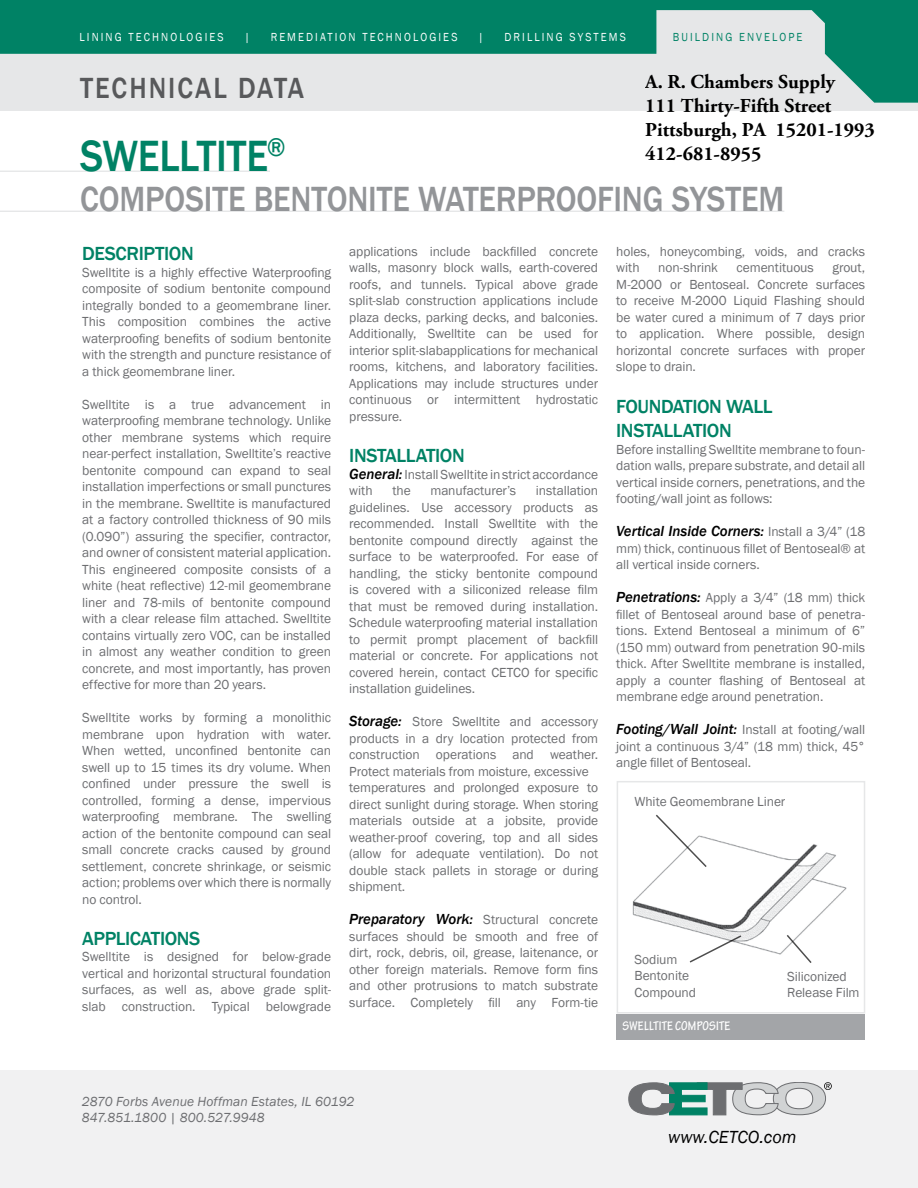
<style>
.page{position:relative;width:918px;height:1188px;background:#fff}
.page>*{position:absolute;margin:0;border:0;box-sizing:border-box;transform-origin:0 0}
.t1{font:500 45px "Franklin Gothic";letter-spacing:-.005em;color:#008265;scale:.9 1}
.t2{font:500 36px "Franklin Gothic";letter-spacing:-.005em;color:#939598;scale:.9 1}
.t3{font:500 30px "Franklin Gothic";letter-spacing:.075em;color:#58595b;scale:.9 1}
.t4{font:700 19.8px/23.9px "Adobe Garamond Pro";color:#000}
.t5{font:500 19.5px/24.6px "Franklin Gothic";letter-spacing:-.02em;color:#008265}
.t6{font:italic 18px "Franklin Gothic";color:#000}
.t7{font:italic 500 15px "Franklin Gothic";letter-spacing:-.005em;color:#000}
.t8{font:13.5px/16.5px "Franklin Gothic";letter-spacing:-.005em;color:#6d6e71;text-align:justify}
.t9{font:italic 13.5px/16.2px "Franklin Gothic";letter-spacing:.005em;color:#6d6e71}
.t10{font:700 condensed 13.5px "Tekton Pro";letter-spacing:.005em;color:#fff}
.t11{font:12px "Franklin Gothic";letter-spacing:.195em;color:#fff;scale:.9 1}
.t12{font:12px "Franklin Gothic";letter-spacing:.195em;color:#008265;scale:.9 1}
.s1{font-weight:500;font-style:italic;font-size:15px;color:#000}
.s2{font-weight:400;font-style:normal;font-size:13.5px;color:#6d6e71}
</style>
<div class="page">
<div style="left:0;top:1070px;width:918px;height:118px;background:#f1f1f2"></div>
<svg style="left:628px;top:1082px;width:204px;height:34px"></svg>
<div style="left:0;top:0;width:918px;height:110px;background:#e6e7e8"></div>
<svg style="left:0;top:0;width:918px;height:103px;fill:#008265"></svg>
<svg style="left:656px;top:10px;width:169px;height:49px"></svg>
<hr style="left:0;top:171px;width:270px;height:1px;background:#e6e7e8">
<hr style="left:0;top:211px;width:784px;height:1px;background:#e6e7e8">
<div style="left:616px;top:1014px;width:249px;height:26px;background:#a3a5a8"></div>
<img style="left:632px;top:838px;width:215px;height:117px">
<div style="left:617px;top:781px;width:248px;height:233px;border:2px solid #e6e7e8"></div>
<svg style="left:654px;top:814px;width:54px;height:55px"></svg>
<svg style="left:688px;top:934px;width:55px;height:29px"></svg>
<svg style="left:785px;top:933px;width:28px;height:30px"></svg>
<p class="t11" style="left:79px;top:29px;width:162px">Lining Technol ogies</p>
<p class="t11" style="left:245px;top:29px;width:8px">|</p>
<p class="t11" style="left:271px;top:29px;width:209px">Remediat ion t echnol ogies</p>
<p class="t11" style="left:478px;top:29px;width:7px">|</p>
<p class="t11" style="left:505px;top:29px;width:110px">Dr ill ing SYSTEMS</p>
<p class="t12" style="left:673px;top:29px;width:146px">Buil ding Envel ope</p>
<h3 class="t4" style="left:645px;top:70px;width:231px">A. R. Chambers Supply<br>111 Thirty-Fifth Street<br>Pittsburgh, PA 15201-1993<br>412-681-8955</h3>
<h3 class="t3" style="left:80px;top:69px;width:250px">TECHNICAL DATA</h3>
<h1 class="t1" style="left:80px;top:128px;width:230px">SWELL TITE<sup>®</sup></h1>
<h2 class="t2" style="left:80px;top:176px;width:784px">COMPOSITE BENTONI TE WATERPROOFIN G SYSTEM</h2>
<h3 class="t5" style="left:82px;top:242px;width:110px">DESCRIPTION</h3>
<p class="t8" style="left:82px;top:264px;width:251px">Swelltite is a highly effective Waterproofing composite of sodium bentonite compound integrally bonded to a geomembrane liner.<br>This composition combines the active waterproofing benefits of sodium bentonite with the strength and puncture resistance of a thick geomembrane liner.</p>
<p class="t8" style="left:82px;top:396px;width:250px">Swelltite is a true advancement in waterproofing membrane technology. Unlike other membrane systems which require near-perfect installation, Swelltite’s reactive bentonite compound can expand to seal installation imperfections or small punctures in the membrane. Swelltite is manufactured at a factory controlled thickness of 90 mils (0.090”) assuring the specifier, contractor, and owner of consistent material application.<br>This engineered composite consists of a white (heat reflective) 12-mil geomembrane liner and 78-mils of bentonite compound with a clear release film attached. Swelltite contains virtually zero VOC, can be installed in almost any weather condition to green concrete, and most importantly, has proven effective for more than 20 years.</p>
<p class="t8" style="left:82px;top:710px;width:251px">Swelltite works by forming a monolithic membrane upon hydration with water.<br>When wetted, unconfined bentonite can swell up to 15 times its dry volume. When confined under pressure the swell is controlled, forming a dense, impervious waterproofing membrane. The swelling action of the bentonite compound can seal small concrete cracks caused by ground settlement, concrete shrinkage, or seismic action; problems over which there is normally no control.</p>
<h3 class="t5" style="left:82px;top:926px;width:120px">APPLICATIONS</h3>
<p class="t8" style="left:82px;top:949px;width:250px">Swelltite is designed for below-grade vertical and horizontal structural foundation surfaces, as well as, above grade split&shy;slab construction. Typical belowgrade</p>
<p class="t8" style="left:349px;top:244px;width:251px">applications include backfilled concrete walls, masonry block walls, earth-covered roofs, and tunnels. Typical above grade split-slab construction applications include plaza decks, parking decks, and balconies.<br>Additionally, Swelltite can be used for interior split-slabapplications for mechanical rooms, kitchens, and laboratory facilities.<br>Applications may include structures under continuous or intermittent hydrostatic pressure.</p>
<h3 class="t5" style="left:349px;top:443px;width:40px">IN STALLA</h3>
<h3 class="t5" style="left:426px;top:443px;width:37px">TION</h3>
<p class="t8" style="left:349px;top:466px;width:250px"><span class="s1">General:</span> Install Swelltite in strict accordance with</p>
<p class="t8" style="left:392px;top:483px;width:20px">the</p>
<p class="t8" style="left:430px;top:483px;width:87px">manufacturer’s</p>
<p class="t8" style="left:349px;top:483px;width:251px;text-indent:187px">installation guidelines. Use accessory products as recommended. Install Swelltite with the bentonite compound directly against the surface to be waterproofed. For ease of handling, the sticky bentonite compound is covered with a siliconized release film that must be removed during installation.<br>Schedule waterproofing material installation to permit prompt placement of backfill material or concrete. For applications not covered herein, contact CETCO for specific installation guidelines.</p>
<p class="t8" style="left:349px;top:714px;width:251px;text-align:left"><span class="s1">Storage:</span> Store Swelltite and accessory products in a dry location protected from construction operations and weather.<br>Protect materials from moisture, excessive temperatures and prolonged exposure to direct sunlight during storage. When storing materials outside at a jobsite, provide weather-proof covering, top and all sides (allow for adequate ventilation). Do not double stack pallets in storage or during shipment.</p>
<p class="t8" style="left:349px;top:912px;width:250px"><span class="s1">Preparatory Work:</span> Structural concrete surfaces should be smooth and free of dirt, rock, debris, oil, grease, laitenance, or other foreign materials. Remove form fins and other protrusions to match substrate surface. Completely fill any Form-tie</p>
<p class="t8" style="left:616px;top:243px;width:250px">holes, honeycombing, voids, and cracks with</p>
<p class="t8" style="left:658px;top:260px;width:61px">non-shrink</p>
<p class="t8" style="left:737px;top:260px;width:79px">cementituous</p>
<p class="t8" style="left:616px;top:260px;width:250px;text-indent:216px">grout, M-2000 or Bentoseal. Concrete surfaces to receive M-2000 Liquid Flashing should be water cured a minimum of 7 days prior to application. Where possible, design horizontal concrete surfaces with proper slope to drain.</p>
<h3 class="t5" style="left:616px;top:394px;width:131px">FOUNDATION WALL<br>IN STALLA</h3>
<h3 class="t5" style="left:693px;top:419px;width:37px">TION</h3>
<p class="t8" style="left:616px;top:441px;width:251px">Before installing Swelltite membrane to foun&shy;dation walls, prepare substrate, and detail all vertical inside corners, penetrations, and the footing/wall joint as follows:</p>
<p class="t7" style="left:616px;top:522px;width:250px">Vertical Inside Corners: <span class="s2">Install a 3/4” (18</span></p>
<p class="t8" style="left:616px;top:540px;width:250px">mm) thick, continuous fillet of Bentoseal® at all vertical inside corners.</p>
<p class="t8" style="left:616px;top:590px;width:251px"><span class="s1">Penetrations:</span> Apply a 3/4” (18 mm) thick fillet of Bentoseal around base of penetra&shy;tions. Extend Bentoseal a minimum of 6” (150 mm) outward from penetration 90-mils thick. After Swelltite membrane is installed, apply a counter flashing of Bentoseal at membrane edge around penetration.</p>
<p class="t8" style="left:616px;top:722px;width:251px"><span class="s1">Footing/Wall Joint:</span> Install at footing/wall joint a continuous 3/4” (18 mm) thick, 45° angle fillet of Bentoseal.</p>
<p class="t8" style="left:634px;top:793px;width:152px">White Geomembrane Liner</p>
<p class="t8" style="left:634px;top:951px;width:63px;text-align:left">Sodium<br>Bentonite<br>Compound</p>
<p class="t10" style="left:623px;top:1018px;width:109px">SWELLTITE COMPOSITE</p>
<p class="t8" style="left:787px;top:968px;width:74px">Siliconized<br>Release Film</p>
<p class="t9" style="left:82px;top:1093px;width:274px">2870 Forbs Avenue Hoffman Estates, IL 60192<br>847.851.1800 | 800.527.9948</p>
<h3 class="t6" style="left:668px;top:1126px;width:130px">www.CETCO.com</h3>
</div>
